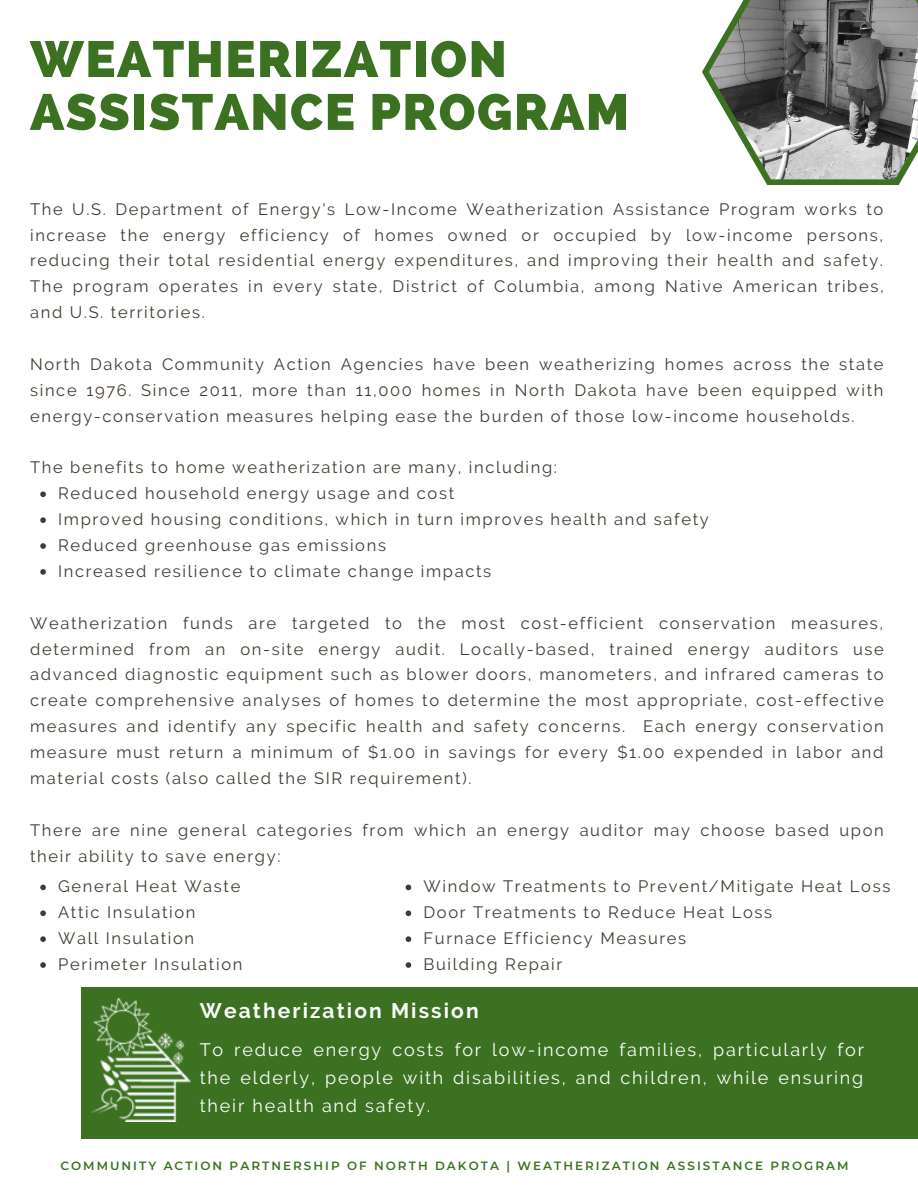
<style>
.page{position:relative;width:918px;height:1188px;background:#fff}
.page>*{position:absolute;margin:0;border:0;box-sizing:border-box;transform-origin:0 0}
.t1{font:800 50.7px/52.8px "Raleway";letter-spacing:.03em;color:#3b7121}
.t2{font:700 21px "Raleway";letter-spacing:.1em;color:#fbfefb}
.t3{font:18px/28.2px "Raleway";letter-spacing:.1em;color:#fbfefb;text-align:justify}
.t4{font:16.5px/25.8px "Raleway";letter-spacing:.1em;color:#423b32}
.t5{font:600 12px "Montserrat";letter-spacing:.17em;color:#3b7121}
</style>
<div class="page">
<svg style="left:40px;top:491px;width:6px;height:6px"></svg>
<svg style="left:40px;top:517px;width:6px;height:6px"></svg>
<svg style="left:40px;top:543px;width:6px;height:6px"></svg>
<svg style="left:40px;top:569px;width:6px;height:6px"></svg>
<svg style="left:40px;top:885px;width:6px;height:5px"></svg>
<svg style="left:40px;top:910px;width:6px;height:6px"></svg>
<svg style="left:40px;top:936px;width:6px;height:6px"></svg>
<svg style="left:40px;top:962px;width:6px;height:6px"></svg>
<svg style="left:406px;top:885px;width:5px;height:5px"></svg>
<svg style="left:406px;top:910px;width:5px;height:6px"></svg>
<svg style="left:406px;top:936px;width:5px;height:6px"></svg>
<svg style="left:406px;top:962px;width:5px;height:6px"></svg>
<div style="left:81px;top:987px;width:837px;height:152px;background:#3b7121"></div>
<img style="left:92px;top:999px;width:99px;height:122px">
<svg style="left:702px;top:60px;width:200px;height:125px"></svg>
<img style="left:709px;top:0;width:209px;height:179px">
<h1 class="t1" style="left:30px;top:33px;width:600px">WEATHERIZATION<br>ASSISTANCE PROGRAM</h1>
<p class="t4" style="left:30px;top:196px;width:855px;text-align:justify">The U.S. Department of Energy's Low-Income Weatherization Assistance Program works to increase the energy efficiency of homes owned or occupied by low-income persons, reducing their total residential energy expenditures, and improving their health and safety.<br>The program operates in every state, District of Columbia, among Native American tribes, and U.S. territories.</p>
<p class="t4" style="left:30px;top:351px;width:855px;text-align:justify">North Dakota Community Action Agencies have been weatherizing homes across the state since 1976. Since 2011, more than 11,000 homes in North Dakota have been equipped with energy-conservation measures helping ease the burden of those low-income households.</p>
<p class="t4" style="left:30px;top:455px;width:528px">The benefits to home weatherization are many, including:</p>
<p class="t4" style="left:58px;top:481px;width:652px">Reduced household energy usage and cost<br>Improved housing conditions, which in turn improves health and safety Reduced greenhouse gas emissions<br>Increased resilience to climate change impacts</p>
<p class="t4" style="left:30px;top:610px;width:855px;text-align:justify">Weatherization funds are targeted to the most cost-efficient conservation measures, determined from an on-site energy audit. Locally-based, trained energy auditors use advanced diagnostic equipment such as blower doors, manometers, and infrared cameras to create comprehensive analyses of homes to determine the most appropriate, cost-effective measures and identify any specific health and safety concerns. Each energy conservation measure must return a minimum of $1.00 in savings for every $1.00 expended in labor and material costs (also called the SIR requirement).</p>
<p class="t4" style="left:30px;top:817px;width:855px">There are nine general categories from which an energy auditor may choose based upon their ability to save energy:</p>
<p class="t4" style="left:58px;top:874px;width:186px">General Heat Waste<br>Attic Insulation<br>Wall Insulation<br>Perimeter Insulation</p>
<p class="t4" style="left:424px;top:874px;width:468px">Window Treatments to Prevent/Mitigate Heat Loss<br>Door Treatments to Reduce Heat Loss<br>Furnace Efficiency Measures<br>Building Repair</p>
<p class="t2" style="left:200px;top:999px;width:280px">Weatherization Mission</p>
<p class="t3" style="left:200px;top:1035px;width:666px">To reduce energy costs for low-income families, particularly for the elderly, people with disabilities, and children, while ensuring their health and safety.</p>
<p class="t5" style="left:60px;top:1158px;width:790px">COMMUNITY ACTION PARTNERSHIP OF NORTH DAKOTA | WEATHERIZATION ASSISTANCE PROGRAM</p>
</div>
